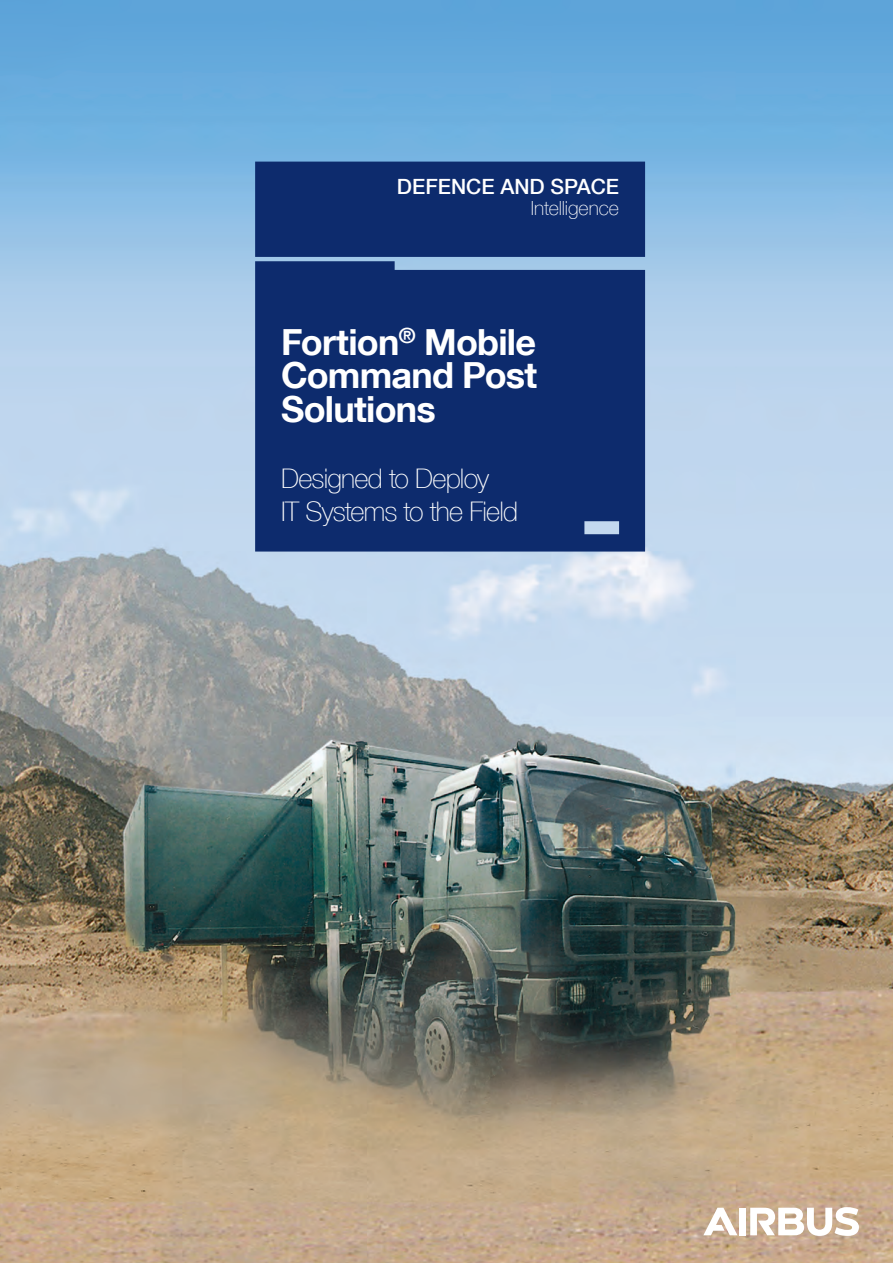
<style>
.page{position:relative;width:893px;height:1263px;background:#fff}
.page>*{position:absolute;margin:0;border:0;box-sizing:border-box;transform-origin:0 0}
.t1{font:700 36px/33.5px "Helvetica Neue LT Com";letter-spacing:-.025em;color:#fff;text-align:justify}
.t2{font:100 27px/33px "Helvetica Neue LT Com";letter-spacing:-.03em;color:#fff}
.t3{font:500 21px "Helvetica Neue LT Com";color:#fff}
.t4{font:100 19.5px "Helvetica Neue LT Com";letter-spacing:-.005em;color:#fff}
</style>
<div class="page">
<img style="left:0;top:0;width:893px;height:1263px">
<div style="left:739px;top:1208px;width:7px;height:27px;background:#fff"></div>
<svg style="left:703px;top:1208px;width:34px;height:27px"></svg>
<svg style="left:750px;top:1207px;width:109px;height:29px"></svg>
<div style="left:255px;top:162px;width:390px;height:389px;background:#0d2b6d"></div>
<p class="t3" style="left:397px;top:174px;width:224px">DEFENCE AND SPACE</p>
<p class="t4" style="left:531px;top:196px;width:90px">Intelligence</p>
<h1 class="t1" style="left:281px;top:324px;width:257px">Fortion<sup>®</sup> Mobile Command Post Solutions</h1>
<p class="t2" style="left:281px;top:462px;width:239px">Designed to Deploy<br>IT Systems to the Field</p>
</div>
